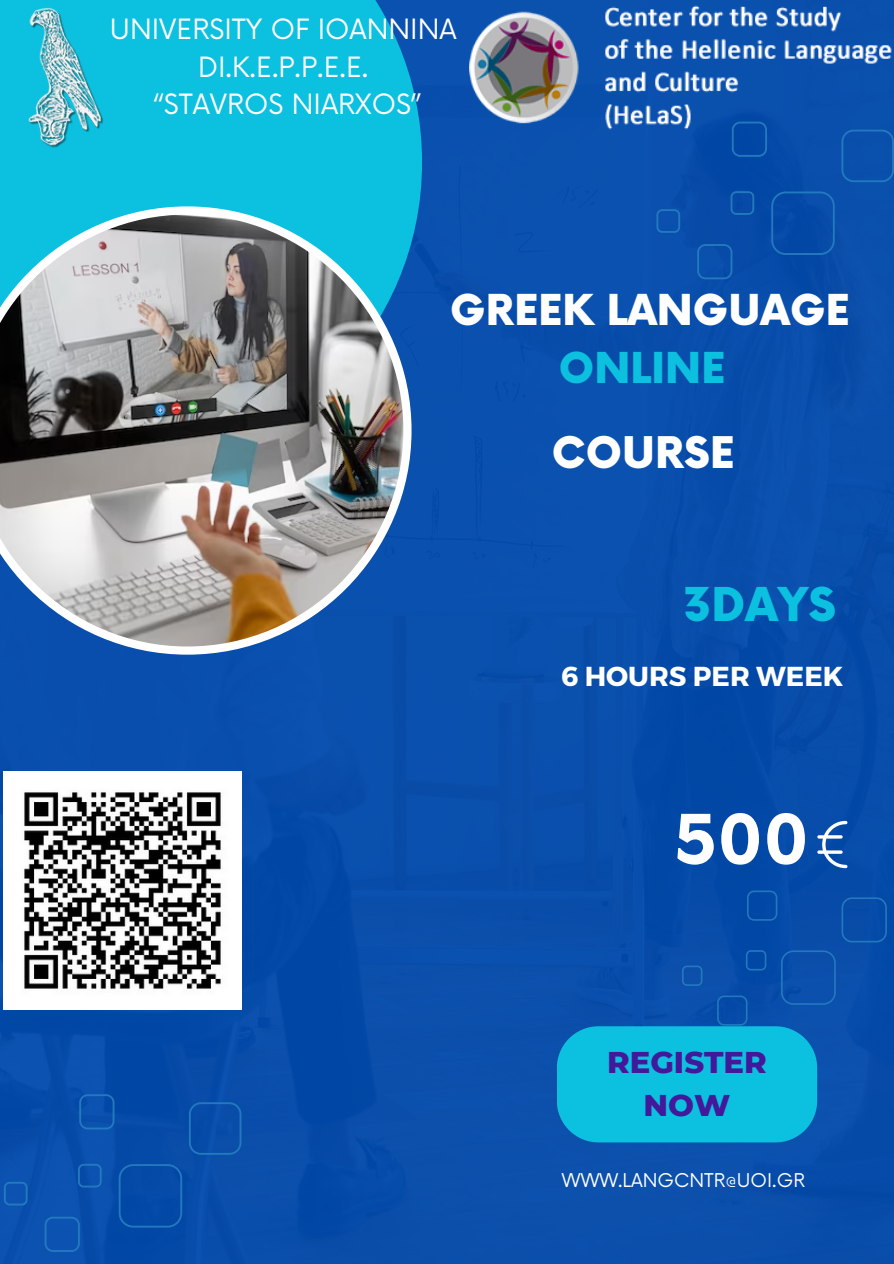
<style>
.page{position:relative;width:894px;height:1264px;background:#fff}
.page>*{position:absolute;margin:0;border:0;box-sizing:border-box;transform-origin:0 0}
.t1{font:700 67.05px "Now";color:#fff}
.t2{font:900 45.45px "Now";color:#0cc0df}
.t3{font:900 42.45px "Now";color:#fff}
.t4{font:900 41.55px "Now";color:#fff}
.t5{font:900 41.55px "Now";color:#0cc0df}
.t6{font:800 30.6px/42.8px "Montserrat";color:#43189b;text-align:center}
.t7{font:700 27.45px "Montserrat";color:#fff}
.t8{font:27.3px "Now";color:#fff}
.t9{font:18.45px "Now";color:#fff}
</style>
<div class="page">
<div style="left:0;top:0;width:893px;height:1263px;background:#0a4fab"></div>
<div style="left:0;top:0;width:422px;height:468px;background:#0cc0df"></div>
<img style="left:469px;top:5px;width:423px;height:124px">
<img style="left:28px;top:7px;width:75px;height:141px">
<img style="left:0;top:206px;width:411px;height:448px">
<img style="left:4px;top:771px;width:237px;height:238px">
<svg style="left:79px;top:1094px;width:35px;height:35px"></svg>
<svg style="left:119px;top:1164px;width:63px;height:63px"></svg>
<svg style="left:189px;top:1102px;width:52px;height:52px"></svg>
<svg style="left:78px;top:1163px;width:24px;height:24px"></svg>
<svg style="left:45px;top:1216px;width:35px;height:35px"></svg>
<svg style="left:4px;top:1181px;width:24px;height:24px"></svg>
<svg style="left:731px;top:122px;width:35px;height:35px"></svg>
<svg style="left:771px;top:191px;width:63px;height:64px"></svg>
<svg style="left:841px;top:130px;width:52px;height:52px"></svg>
<svg style="left:730px;top:191px;width:24px;height:24px"></svg>
<svg style="left:697px;top:244px;width:35px;height:35px"></svg>
<svg style="left:656px;top:209px;width:24px;height:24px"></svg>
<svg style="left:747px;top:890px;width:30px;height:30px"></svg>
<svg style="left:841px;top:897px;width:45px;height:45px"></svg>
<svg style="left:557px;top:950px;width:278px;height:192px"></svg>
<svg style="left:817px;top:820px;width:30px;height:48px"></svg>
<p class="t8" style="left:110px;top:14px;width:348px">UNIVERSITY OF IOANNINA</p>
<p class="t8" style="left:198px;top:51px;width:172px">DI.K.E.P.P.E.E.</p>
<p class="t8" style="left:153px;top:89px;width:270px">“STAVROS NIARXOS”</p>
<p class="t4" style="left:450px;top:287px;width:401px">GREEK LANGUAGE</p>
<p class="t5" style="left:559px;top:346px;width:168px">ONLINE</p>
<p class="t3" style="left:552px;top:429px;width:184px">COURSE</p>
<p class="t2" style="left:683px;top:580px;width:154px">3DAYS</p>
<p class="t7" style="left:561px;top:658px;width:284px">6 HOURS PER WEEK</p>
<p class="t1" style="left:674px;top:803px;width:136px">500</p>
<p class="t6" style="left:607px;top:1040px;width:161px">REGISTER<br>NOW</p>
<p class="t9" style="left:562px;top:1169px;width:244px">WWW.LANGCNTR@UOI.GR</p>
</div>
